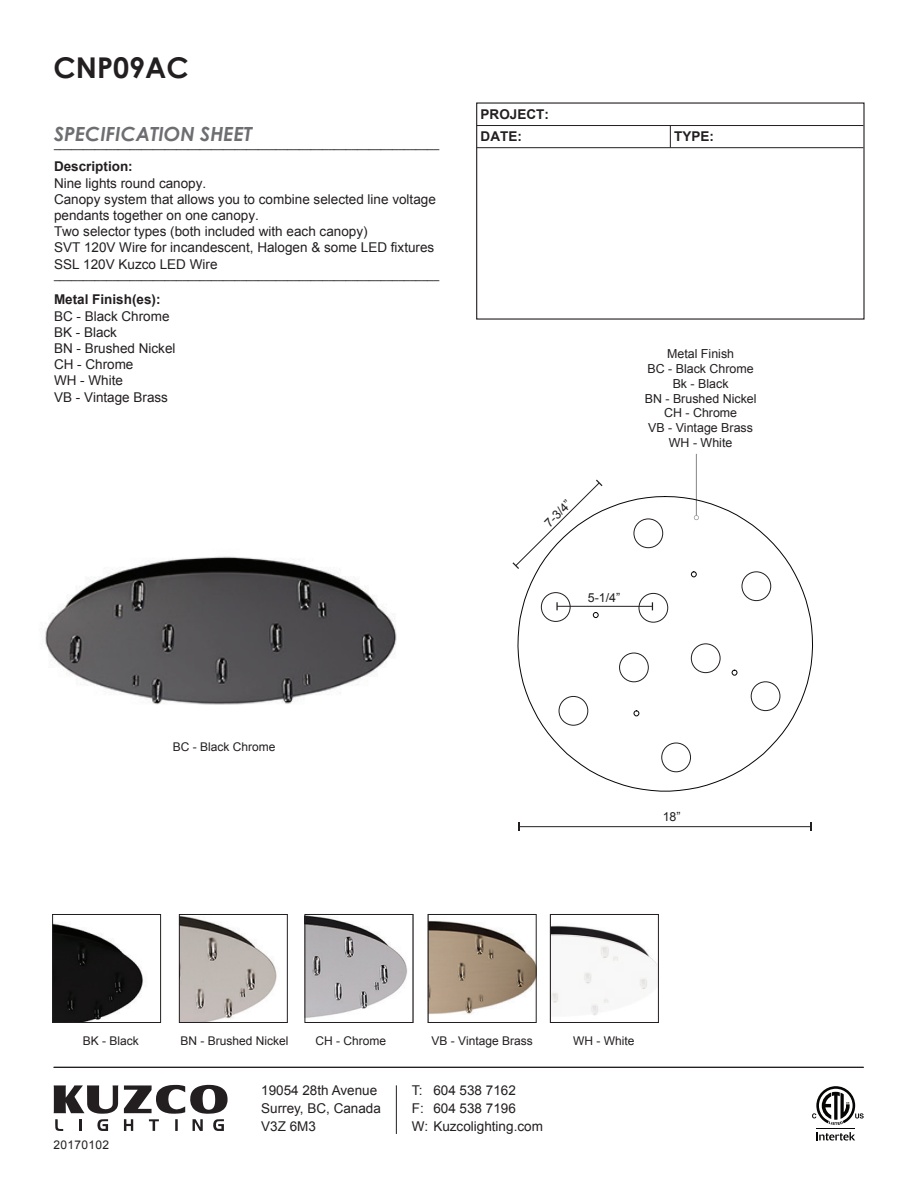
<style>
.page{position:relative;width:918px;height:1188px;background:#fff}
.page>*{position:absolute;margin:0;border:0;box-sizing:border-box;transform-origin:0 0}
.t1{font:700 28.65px "Century Gothic";color:#231f20}
.t2{font:italic 700 19.5px "Century Gothic";color:#6d6e71}
.t3{font:13.5px/16.2px "Arial";color:#231f20}
.t4{font:700 13.5px/22.4px "Arial";color:#231f20}
.t5{font:12.45px/14.9px "Arial";color:#231f20;text-align:center}
.t6{font:12px "Arial";color:#231f20}
.t7{font:12px "Arial";letter-spacing:.025em;color:#231f20}
.t8{font:10.5px "Arial";color:#231f20}
</style>
<div class="page">
<img style="left:181px;top:916px;width:96px;height:105px">
<img style="left:54px;top:923px;width:90px;height:98px">
<hr style="left:477px;top:125px;width:386px;height:1px;background:#231f20">
<hr style="left:477px;top:147px;width:386px;height:1px;background:#231f20">
<svg style="left:670px;top:126px;width:1px;height:22px"></svg>
<div style="left:52px;top:914px;width:109px;height:109px;border:1px solid #231f20"></div>
<div style="left:179px;top:914px;width:109px;height:109px;border:1px solid #231f20"></div>
<hr style="left:396px;top:1085px;width:1px;height:49px;background:#231f20">
<svg style="left:54px;top:1085px;width:64px;height:46px"></svg>
<svg style="left:124px;top:1085px;width:104px;height:46px"></svg>
<svg style="left:816px;top:1132px;width:39px;height:9px"></svg>
<hr style="left:816px;top:1128px;width:39px;height:1px;background:#050504">
<svg style="left:812px;top:1086px;width:52px;height:39px"></svg>
<hr style="left:54px;top:1067px;width:810px;height:1px;background:#231f20">
<img style="left:307px;top:916px;width:100px;height:102px">
<div style="left:305px;top:914px;width:108px;height:109px;border:1px solid #231f20"></div>
<img style="left:430px;top:920px;width:104px;height:94px">
<div style="left:428px;top:914px;width:108px;height:109px;border:1px solid #231f20"></div>
<img style="left:45px;top:556px;width:352px;height:149px">
<img style="left:552px;top:925px;width:105px;height:91px">
<div style="left:550px;top:914px;width:109px;height:109px;border:1px solid #231f20"></div>
<hr style="left:519px;top:826px;width:292px;height:1px;background:#231f20">
<svg style="left:518px;top:823px;width:2px;height:8px"></svg>
<svg style="left:517px;top:496px;width:296px;height:296px"></svg>
<div style="left:541px;top:592px;width:30px;height:30px;border:1px solid #231f20;border-radius:50%"></div>
<div style="left:634px;top:519px;width:29px;height:29px;border:1px solid #231f20;border-radius:50%"></div>
<div style="left:742px;top:571px;width:29px;height:30px;border:1px solid #231f20;border-radius:50%"></div>
<div style="left:619px;top:653px;width:30px;height:29px;border:1px solid #231f20;border-radius:50%"></div>
<div style="left:559px;top:696px;width:29px;height:30px;border:1px solid #231f20;border-radius:50%"></div>
<div style="left:691px;top:643px;width:30px;height:30px;border:1px solid #231f20;border-radius:50%"></div>
<div style="left:661px;top:743px;width:30px;height:29px;border:1px solid #231f20;border-radius:50%"></div>
<div style="left:639px;top:593px;width:29px;height:30px;border:1px solid #231f20;border-radius:50%"></div>
<div style="left:751px;top:681px;width:29px;height:30px;border:1px solid #231f20;border-radius:50%"></div>
<svg style="left:731px;top:669px;width:7px;height:7px"></svg>
<svg style="left:691px;top:571px;width:6px;height:7px"></svg>
<svg style="left:592px;top:612px;width:7px;height:6px"></svg>
<svg style="left:633px;top:710px;width:7px;height:7px"></svg>
<svg style="left:512px;top:480px;width:91px;height:89px"></svg>
<hr style="left:557px;top:606px;width:95px;height:1px;background:#231f20">
<svg style="left:556px;top:602px;width:2px;height:8px"></svg>
<hr style="left:696px;top:454px;width:1px;height:64px;background:#040503">
<svg style="left:694px;top:515px;width:5px;height:5px"></svg>
<h1 class="t1" style="left:54px;top:46px;width:137px">CNP09AC</h1>
<h2 class="t2" style="left:54px;top:119px;width:200px">SPECIFICATION SHEET</h2>
<p class="t8" style="left:54px;top:137px;width:387px">__________________________________________________________________</p>
<p class="t4" style="left:54px;top:156px;width:80px">Description:</p>
<p class="t3" style="left:54px;top:175px;width:383px">Nine lights round canopy.<br>Canopy system that allows you to combine selected line voltage pendants together on one canopy.<br>Two selector types (both included with each canopy)<br>SVT 120V Wire for incandescent, Halogen &amp; some LED fixtures SSL 120V Kuzco LED Wire</p>
<p class="t8" style="left:54px;top:269px;width:387px">__________________________________________________________________</p>
<p class="t4" style="left:54px;top:289px;width:108px">Metal Finish(es):</p>
<p class="t3" style="left:54px;top:308px;width:123px">BC - Black Chrome<br>BK - Black<br>BN - Brushed Nickel<br>CH - Chrome<br>WH - White<br>VB - Vintage Brass</p>
<p class="t4" style="left:481px;top:104px;width:70px">PROJECT:<br>DATE:</p>
<p class="t4" style="left:674px;top:126px;width:41px">TYPE:</p>
<p class="t5" style="left:541px;top:520px;width:34px;rotate:-45deg">7-3/4”</p>
<p class="t5" style="left:645px;top:346px;width:113px">Metal Finish<br>BC - Black Chrome<br>Bk - Black<br>BN - Brushed Nickel<br>CH - Chrome<br>VB - Vintage Brass<br>WH - White</p>
<p class="t5" style="left:588px;top:591px;width:34px">5-1/4”</p>
<p class="t6" style="left:173px;top:739px;width:104px">BC - Black Chrome</p>
<p class="t5" style="left:663px;top:809px;width:19px">18”</p>
<p class="t6" style="left:83px;top:1033px;width:58px">BK - Black</p>
<p class="t6" style="left:181px;top:1033px;width:110px">BN - Brushed Nickel</p>
<p class="t6" style="left:316px;top:1033px;width:72px">CH - Chrome</p>
<p class="t6" style="left:432px;top:1033px;width:103px">VB - Vintage Brass</p>
<p class="t7" style="left:54px;top:1137px;width:57px">20170102</p>
<p class="t3" style="left:261px;top:1082px;width:121px;line-height:18px">19054 28th Avenue<br>Surrey, BC, Canada<br>V3Z 6M3</p>
<p class="t3" style="left:412px;top:1082px;width:132px;line-height:18px">T: 604 538 7162<br>F: 604 538 7196<br>W: Kuzcolighting.com</p>
<p class="t6" style="left:573px;top:1033px;width:63px">WH - White</p>
</div>
